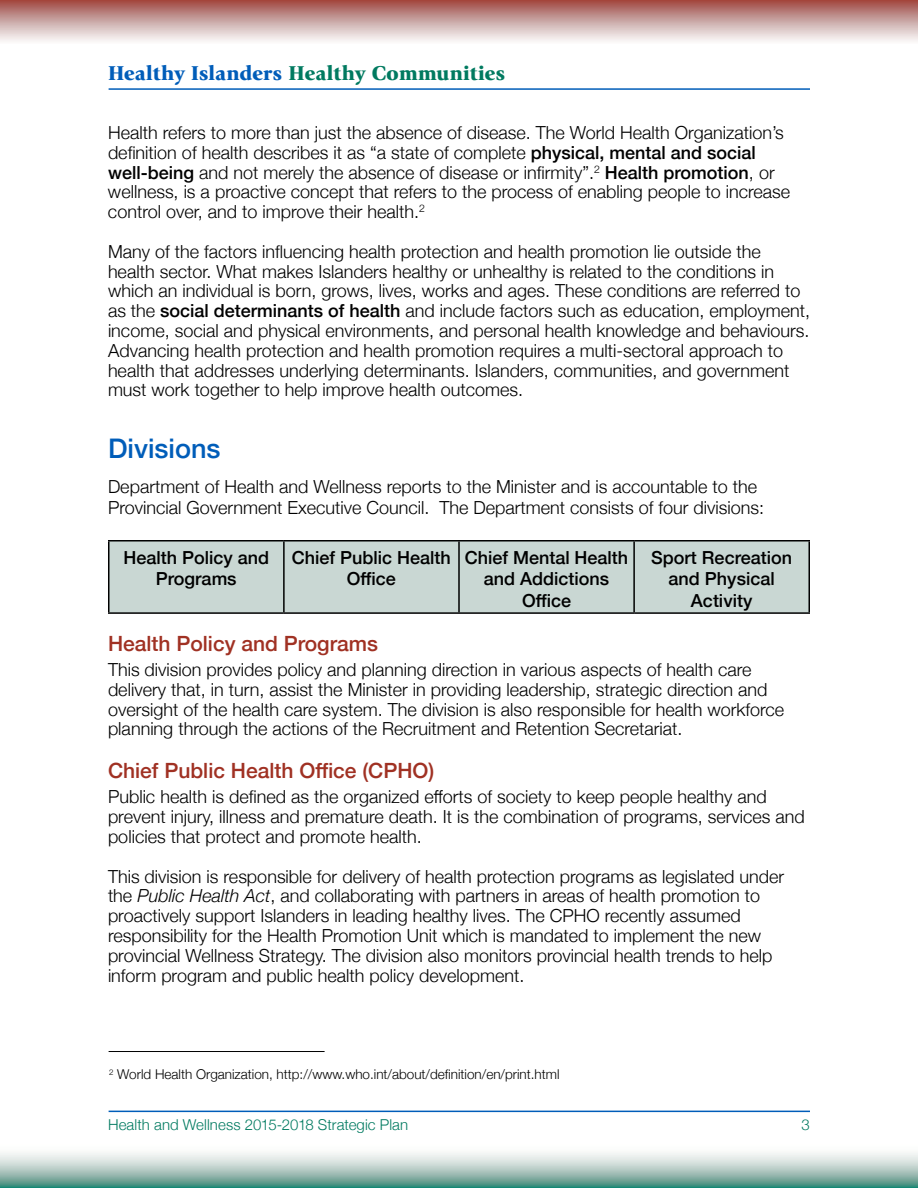
<style>
.page{position:relative;width:918px;height:1188px;background:#fff}
.page>*{position:absolute;margin:0;border:0;box-sizing:border-box;transform-origin:0 0}
.t1{font:500 27px "Helvetica Neue";color:#005db9}
.t2{font:500 21px "Helvetica Neue";color:#a03123}
.t3{font:900 21px "Giovanni";letter-spacing:.005em;color:#007a60}
.t4{font:300 18px/19.8px "Helvetica Neue";color:#000}
.t5{font:500 18px/21.6px "Helvetica Neue";color:#000;text-align:center}
.t6{font:300 15px "Helvetica Neue";letter-spacing:.005em;color:#007a60}
.t7{font:300 13.5px "Helvetica Neue";color:#000}
.s1{color:#005db9}
.s2{font-weight:500}
.s3{font-style:italic}
</style>
<div class="page">
<hr style="left:109px;top:88px;width:701px;height:2px;background:#005db9">
<hr style="left:109px;top:1111px;width:701px;height:1px;background:#005db9">
<div style="left:0;top:0;width:918px;height:43px;background:linear-gradient(to bottom,#9d4b45,#fbffff)"></div>
<svg style="left:0;top:1153px;width:918px;height:35px;background:#a4c4bc"></svg>
<div style="left:110px;top:542px;width:698px;height:70px;background:#c9d7d3"></div>
<hr style="left:108px;top:540px;width:176px;height:2px;background:#000">
<hr style="left:108px;top:542px;width:2px;height:70px;background:#000">
<hr style="left:284px;top:540px;width:175px;height:2px;background:#000">
<hr style="left:283px;top:542px;width:2px;height:70px;background:#000">
<hr style="left:459px;top:540px;width:175px;height:2px;background:#000">
<hr style="left:458px;top:542px;width:2px;height:70px;background:#000">
<hr style="left:634px;top:540px;width:176px;height:2px;background:#000">
<hr style="left:633px;top:542px;width:2px;height:70px;background:#000">
<hr style="left:808px;top:542px;width:2px;height:70px;background:#000">
<hr style="left:108px;top:612px;width:176px;height:2px;background:#000">
<hr style="left:284px;top:612px;width:175px;height:2px;background:#000">
<hr style="left:459px;top:612px;width:175px;height:2px;background:#000">
<hr style="left:634px;top:612px;width:176px;height:2px;background:#000">
<hr style="left:109px;top:1051px;width:216px;height:1px;background:#000">
<p class="t3" style="left:108px;top:61px;width:399px"><span class="s1">Healthy Islanders</span> Healthy Communities</p>
<p class="t4" style="left:108px;top:121px;width:684px">Health refers to more than just the absence of disease. The World Health Organization’s definition of health describes it as “a state of complete <span class="s2">physical, mental and social well-being</span> and not merely the absence of disease or infirmity”.<sup>2</sup> <span class="s2">Health promotion</span>, or wellness, is a proactive concept that refers to the process of enabling people to increase control over, and to improve their health.<sup>2</sup></p>
<p class="t4" style="left:108px;top:240px;width:704px">Many of the factors influencing health protection and health promotion lie outside the health sector. What makes Islanders healthy or unhealthy is related to the conditions in which an individual is born, grows, lives, works and ages. These conditions are referred to as the <span class="s2">social determinants of health</span> and include factors such as education, employment, income, social and physical environments, and personal health knowledge and behaviours.<br>Advancing health protection and health promotion requires a multi-sectoral approach to health that addresses underlying determinants. Islanders, communities, and government must work together to help improve health outcomes.</p>
<h1 class="t1" style="left:108px;top:426px;width:114px">Divisions</h1>
<p class="t4" style="left:108px;top:474px;width:658px;line-height:21.6px">Department of Health and Wellness reports to the Minister and is accountable to the<br>Provincial Government Executive Council. The Department consists of four divisions:</p>
<p class="t5" style="left:123px;top:545px;width:147px">Health Policy and<br>Programs</p>
<p class="t5" style="left:292px;top:545px;width:161px">Chief Public Health<br>Office</p>
<p class="t5" style="left:465px;top:545px;width:165px">Chief Mental Health and Addictions<br>Office</p>
<p class="t5" style="left:651px;top:545px;width:142px">Sport Recreation and Physical<br>Activity</p>
<p class="t2" style="left:108px;top:626px;width:272px">Health Policy and Programs</p>
<p class="t4" style="left:108px;top:658px;width:678px">This division provides policy and planning direction in various aspects of health care delivery that, in turn, assist the Minister in providing leadership, strategic direction and oversight of the health care system. The division is also responsible for health workforce planning through the actions of the Recruitment and Retention Secretariat.</p>
<p class="t2" style="left:108px;top:754px;width:328px">Chief Public Health Office (CPHO)</p>
<p class="t4" style="left:108px;top:786px;width:698px">Public health is defined as the organized efforts of society to keep people healthy and prevent injury, illness and premature death. It is the combination of programs, services and policies that protect and promote health.</p>
<p class="t4" style="left:108px;top:865px;width:678px">This division is responsible for delivery of health protection programs as legislated under the <span class="s3">Public Health Act</span>, and collaborating with partners in areas of health promotion to proactively support Islanders in leading healthy lives. The CPHO recently assumed responsibility for the Health Promotion Unit which is mandated to implement the new provincial Wellness Strategy. The division also monitors provincial health trends to help inform program and public health policy development.</p>
<p class="t7" style="left:109px;top:1064px;width:452px"><sup>2</sup> World Health Organization, http://www.who.int/about/definition/en/print.html</p>
<p class="t6" style="left:108px;top:1112px;width:302px">Health and Wellness 2015-2018 Strategic Plan</p>
<p class="t6" style="left:802px;top:1112px;width:10px">3</p>
</div>
